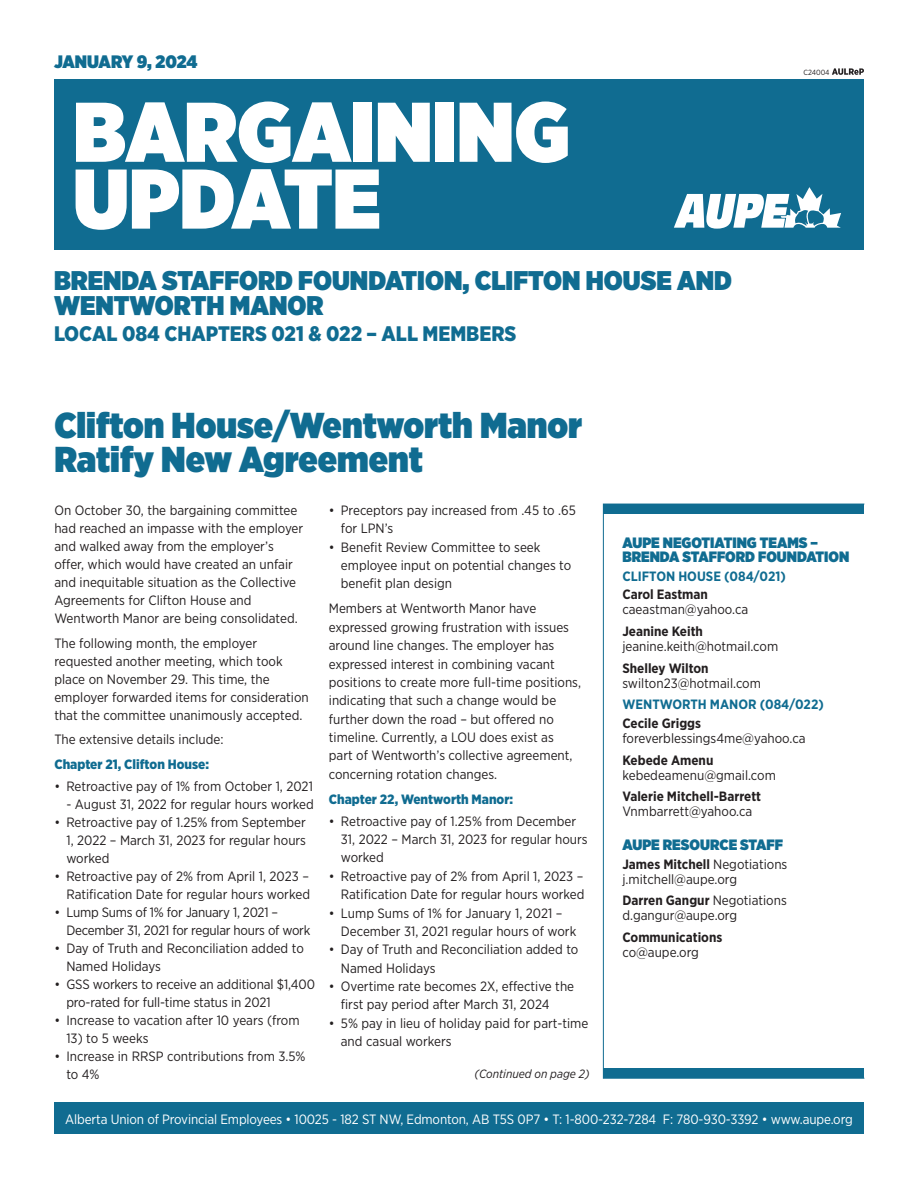
<style>
.page{position:relative;width:918px;height:1188px;background:#fff}
.page>*{position:absolute;margin:0;border:0;box-sizing:border-box;transform-origin:0 0}
.t1{font:900 84.45px "Gotham Narrow";color:#fff}
.t2{font:900 36px/34.5px "Gotham Narrow";color:#106c91}
.t3{font:900 27px/25.5px "Gotham Narrow";color:#106c91}
.t4{font:900 21px "Gotham Narrow";color:#106c91}
.t5{font:900 18px "Gotham Narrow";letter-spacing:-.01em;color:#106c91}
.body_copy{font:900 15px/13.5px "Gotham Narrow";color:#106c91}
.body_copy-2{font:13.5px/18.3px "Gotham Narrow";color:#231f20}
.body_copy-3{font:700 13.5px "Gotham Narrow";color:#231f20}
.t6{font:13.5px "Gotham Narrow";letter-spacing:-.01em;color:#fff}
.body_copy-4{font:13.5px/18px "Gotham Narrow";letter-spacing:-.02em;color:#231f20}
.body_copy-5{font:900 13.5px "Gotham Narrow";color:#106c91}
.body_copy-6{font:700 13.5px "Gotham Narrow";color:#106c91}
.body_copy-7{font:italic 12px "Gotham Narrow";color:#231f20}
.t7{font:7.5px "Gotham Narrow";color:#231f20}
.s1{font-weight:400}
</style>
<div class="page">
<div style="left:54px;top:79px;width:810px;height:171px;background:#106c91"></div>
<div style="left:54px;top:1102px;width:810px;height:32px;background:#106c91"></div>
<svg style="left:674px;top:187px;width:167px;height:42px"></svg>
<svg style="left:832px;top:68px;width:32px;height:7px"></svg>
<div style="left:603px;top:504px;width:261px;height:10px;background:#106c91"></div>
<div style="left:603px;top:1069px;width:261px;height:9px;background:#106c91"></div>
<div style="left:603px;top:504px;width:262px;height:575px;border:1px solid #106c91"></div>
<p class="t5" style="left:54px;top:50px;width:145px">JANUARY 9, 2024</p>
<p class="t1" style="left:73px;top:75px;width:498px">BARGAINING</p>
<p class="t1" style="left:73px;top:142px;width:309px">UPDATE</p>
<p class="t3" style="left:54px;top:267px;width:680px">BRENDA STAFFORD FOUNDATION, CLIFTON HOUSE AND<br>WENTWORTH MANOR</p>
<p class="t4" style="left:54px;top:319px;width:464px">LOCAL 084 CHAPTERS 021 &amp; 022 – ALL MEMBERS</p>
<p class="t2" style="left:54px;top:407px;width:529px">Clifton House/Wentworth Manor<br>Ratify New Agreement</p>
<p class="t7" style="left:803px;top:68px;width:28px">C24004</p>
<p class="body_copy-2" style="left:341px;top:501px;width:236px;text-indent:-12px">• Preceptors pay increased from .45 to .65 for LPN’s</p>
<p class="body_copy-2" style="left:341px;top:537px;width:232px;text-indent:-12px">• Benefit Review Committee to seek employee input on potential changes to benefit plan design</p>
<p class="body_copy-2" style="left:329px;top:599px;width:254px">Members at Wentworth Manor have expressed growing frustration with issues around line changes. The employer has expressed interest in combining vacant positions to create more full-time positions, indicating that such a change would be further down the road – but offered no timeline. Currently, a LOU does exist as part of Wentworth’s collective agreement, concerning rotation changes.</p>
<p class="body_copy-5" style="left:329px;top:790px;width:186px">Chapter 22, Wentworth Manor:</p>
<p class="body_copy-2" style="left:341px;top:812px;width:248px;text-indent:-12px">• Retroactive pay of 1.25% from December<br>31, 2022 – March 31, 2023 for regular hours worked</p>
<p class="body_copy-2" style="left:329px;top:867px;width:257px;text-align:right">• Retroactive pay of 2% from April 1, 2023 –<br>Ratification Date for regular hours worked</p>
<p class="body_copy-2" style="left:341px;top:903px;width:237px;text-indent:-12px">• Lump Sums of 1% for January 1, 2021 –<br>December 31, 2021 regular hours of work</p>
<p class="body_copy-2" style="left:341px;top:940px;width:239px;text-indent:-12px">• Day of Truth and Reconciliation added to<br>Named Holidays</p>
<p class="body_copy-2" style="left:341px;top:977px;width:235px;text-indent:-12px">• Overtime rate becomes 2X, effective the first pay period after March 31, 2024</p>
<p class="body_copy-2" style="left:341px;top:1014px;width:249px;text-indent:-12px">• 5% pay in lieu of holiday paid for part-time and casual workers</p>
<p class="body_copy-2" style="left:54px;top:501px;width:250px">On October 30, the bargaining committee had reached an impasse with the employer and walked away from the employer’s offer, which would have created an unfair and inequitable situation as the Collective Agreements for Clifton House and Wentworth Manor are being consolidated.</p>
<p class="body_copy-2" style="left:54px;top:634px;width:256px">The following month, the employer requested another meeting, which took place on November 29. This time, the employer forwarded items for consideration that the committee unanimously accepted.</p>
<p class="body_copy-2" style="left:54px;top:730px;width:171px">The extensive details include:</p>
<p class="body_copy-5" style="left:54px;top:755px;width:156px">Chapter 21, Clifton House:</p>
<p class="body_copy-2" style="left:54px;top:776px;width:260px">• Retroactive pay of 1% from October 1, 2021</p>
<p class="body_copy-2" style="left:66px;top:794px;width:249px">- August 31, 2022 for regular hours worked</p>
<p class="body_copy-2" style="left:66px;top:813px;width:241px;text-align:justify;text-indent:-12px">• Retroactive pay of 1.25% from September 1, 2022 – March 31, 2023 for regular hours worked</p>
<p class="body_copy-2" style="left:54px;top:867px;width:257px;text-align:right">• Retroactive pay of 2% from April 1, 2023 –<br>Ratification Date for regular hours worked</p>
<p class="body_copy-4" style="left:66px;top:903px;width:246px;text-indent:-12px">• Lump Sums of 1% for January 1, 2021 –<br>December 31, 2021 for regular hours of work</p>
<p class="body_copy-2" style="left:66px;top:939px;width:239px;text-indent:-12px">• Day of Truth and Reconciliation added to<br>Named Holidays</p>
<p class="body_copy-2" style="left:66px;top:975px;width:250px;text-indent:-12px">• GSS workers to receive an additional $1,400 pro-rated for full-time status in 2021</p>
<p class="body_copy-2" style="left:54px;top:1010px;width:247px">• Increase to vacation after 10 years (from</p>
<p class="body_copy-2" style="left:66px;top:1028px;width:84px">13) to 5 weeks</p>
<p class="body_copy-2" style="left:66px;top:1047px;width:241px;text-indent:-12px">• Increase in RRSP contributions from 3.5% to 4%</p>
<p class="t6" style="left:65px;top:1110px;width:789px">Alberta Union of Provincial Employees • 10025 - 182 ST NW, Edmonton, AB T5S 0P7 • T: 1-800-232-7284 F: 780-930-3392 • www.aupe.org</p>
<p class="body_copy" style="left:622px;top:536px;width:228px">AUPE NEGOTIATING TEAMS –<br>BRENDA STAFFORD FOUNDATION</p>
<p class="body_copy-6" style="left:622px;top:567px;width:165px">CLIFTON HOUSE (084/021)</p>
<p class="body_copy-3" style="left:622px;top:586px;width:87px">Carol Eastman</p>
<p class="body_copy-2" style="left:622px;top:600px;width:127px">caeastman@yahoo.ca</p>
<p class="body_copy-3" style="left:622px;top:622px;width:82px">Jeanine Keith</p>
<p class="body_copy-2" style="left:622px;top:637px;width:157px">jeanine.keith@hotmail.com</p>
<p class="body_copy-3" style="left:622px;top:659px;width:88px">Shelley Wilton</p>
<p class="body_copy-2" style="left:622px;top:673px;width:140px">swilton23@hotmail.com</p>
<p class="body_copy-6" style="left:622px;top:696px;width:203px">WENTWORTH MANOR (084/022)</p>
<p class="body_copy-3" style="left:622px;top:714px;width:80px">Cecile Griggs</p>
<p class="body_copy-2" style="left:622px;top:729px;width:185px">foreverblessings4me@yahoo.ca</p>
<p class="body_copy-3" style="left:622px;top:751px;width:93px">Kebede Amenu</p>
<p class="body_copy-2" style="left:622px;top:765px;width:155px">kebedeamenu@gmail.com</p>
<p class="body_copy-3" style="left:622px;top:788px;width:140px">Valerie Mitchell-Barrett</p>
<p class="body_copy-2" style="left:622px;top:802px;width:131px">Vnmbarrett@yahoo.ca</p>
<p class="body_copy" style="left:622px;top:838px;width:162px">AUPE RESOURCE STAFF</p>
<p class="body_copy-3" style="left:622px;top:855px;width:166px">James Mitchell <span class="s1">Negotiations</span></p>
<p class="body_copy-2" style="left:622px;top:869px;width:116px">j.mitchell@aupe.org</p>
<p class="body_copy-3" style="left:622px;top:892px;width:166px">Darren Gangur <span class="s1">Negotiations</span></p>
<p class="body_copy-2" style="left:622px;top:906px;width:116px">d.gangur@aupe.org</p>
<p class="body_copy-3" style="left:622px;top:929px;width:101px">Communications</p>
<p class="body_copy-2" style="left:622px;top:943px;width:78px">co@aupe.org</p>
<p class="body_copy-7" style="left:475px;top:1067px;width:116px">(Continued on page 2)</p>
</div>
